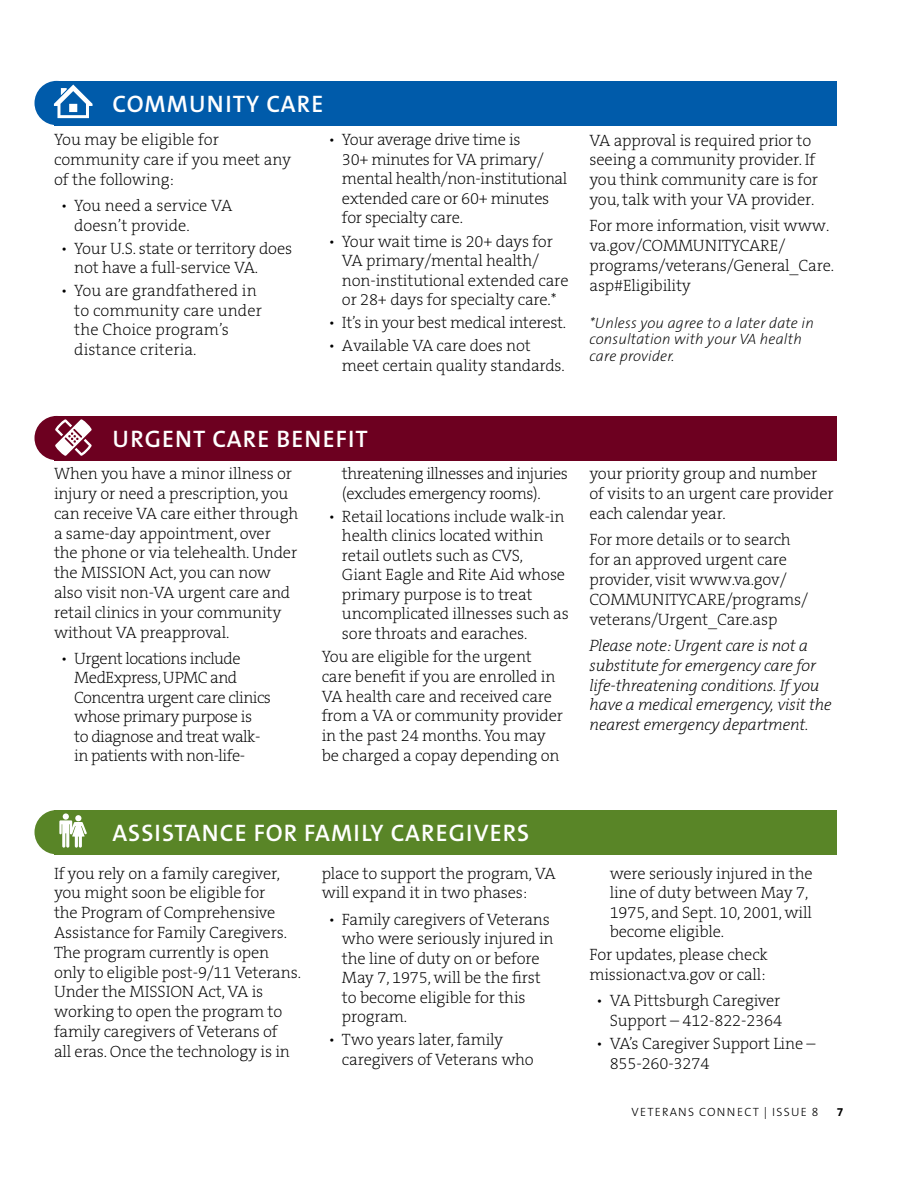
<style>
.page{position:relative;width:918px;height:1188px;background:#fff}
.page>*{position:absolute;margin:0;border:0;box-sizing:border-box;transform-origin:0 0}
.t1{font:600 24px "The Sans B W6";letter-spacing:.045em;color:#fff}
.t2{font:200 16.5px/19.8px "The Serif B W2";letter-spacing:-.01em;color:#000}
.t3{font:200 16.5px/19.5px "The Serif B W2";letter-spacing:-.03em;color:#000}
.t4{font:italic 200 16.5px/19.8px "The Serif B W2";letter-spacing:-.01em;color:#000}
.t5{font:italic 200 15px/16.5px "The Sans B W2";letter-spacing:.01em;color:#000}
.t6{font:300 12px "The Sans B W3";letter-spacing:.105em;color:#000}
.t7{font:700 12px "The Sans B W7";color:#000}
</style>
<div class="page">
<div style="left:54px;top:81px;width:783px;height:44px;background:#005baa"></div>
<div style="left:34px;top:81px;width:45px;height:44px;background:#005baa;border-radius:50%"></div>
<svg style="left:54px;top:85px;width:39px;height:33px"></svg>
<div style="left:54px;top:416px;width:783px;height:44px;background:#6d0020"></div>
<div style="left:34px;top:416px;width:45px;height:44px;background:#6d0020;border-radius:50%"></div>
<svg style="left:55px;top:419px;width:37px;height:37px"></svg>
<div style="left:54px;top:810px;width:783px;height:44px;background:#598527"></div>
<div style="left:34px;top:810px;width:45px;height:44px;background:#598527;border-radius:50%"></div>
<svg style="left:59px;top:813px;width:28px;height:35px"></svg>
<p class="t1" style="left:112px;top:88px;width:213px">COMMUNITY CARE</p>
<p class="t2" style="left:54px;top:130px;width:239px">You may be eligible for community care if you meet any of the following:</p>
<p class="t2" style="left:74px;top:196px;width:160px;text-indent:-13px">• You need a service VA doesn’t provide.</p>
<p class="t2" style="left:74px;top:239px;width:220px;text-indent:-13px">• Your U.S. state or territory does not have a full-service VA.</p>
<p class="t2" style="left:74px;top:281px;width:189px;text-indent:-13px">• You are grandfathered in to community care under the Choice program’s distance criteria.</p>
<p class="t2" style="left:342px;top:130px;width:227px;text-indent:-13px">• Your average drive time is<br>30+ minutes for VA primary/ mental health/non-institutional extended care or 60+ minutes for specialty care.</p>
<p class="t2" style="left:342px;top:231px;width:228px;text-indent:-13px">• Your wait time is 20+ days for<br>VA primary/mental health/ non-institutional extended care or 28+ days for specialty care.*</p>
<p class="t2" style="left:328px;top:313px;width:239px">• It’s in your best medical interest.</p>
<p class="t2" style="left:342px;top:336px;width:224px;text-indent:-13px">• Available VA care does not meet certain quality standards.</p>
<p class="t2" style="left:589px;top:130px;width:230px">VA approval is required prior to seeing a community provider. If you think community care is for you, talk with your VA provider.</p>
<p class="t2" style="left:589px;top:216px;width:246px">For more information, visit www. va.gov/COMMUNITYCARE/ programs/veterans/General_Care. asp#Eligibility</p>
<p class="t5" style="left:590px;top:315px;width:226px">*Unless you agree to a later date in consultation with your VA health care provider.</p>
<p class="t1" style="left:112px;top:423px;width:257px">URGENT CARE BENEFIT</p>
<p class="t2" style="left:54px;top:464px;width:246px">When you have a minor illness or injury or need a prescription, you can receive VA care either through a same-day appointment, over the phone or via telehealth. Under the MISSION Act, you can now also visit non-VA urgent care and retail clinics in your community without VA preapproval.</p>
<p class="t3" style="left:74px;top:649px;width:198px;text-indent:-13px">• Urgent locations include<br>MedExpress, UPMC and<br>Concentra urgent care clinics whose primary purpose is<br>to diagnose and treat walk&shy;in patients with non-life-</p>
<p class="t3" style="left:342px;top:464px;width:228px">threatening illnesses and injuries (excludes emergency rooms).</p>
<p class="t2" style="left:342px;top:506px;width:228px;text-indent:-13px">• Retail locations include walk-in health clinics located within retail outlets such as CVS,<br>Giant Eagle and Rite Aid whose primary purpose is to treat uncomplicated illnesses such as sore throats and earaches.</p>
<p class="t2" style="left:322px;top:647px;width:243px">You are eligible for the urgent care beneft if you are enrolled in<br>VA health care and received care from a VA or community provider in the past 24 months. You may be charged a copay depending on</p>
<p class="t2" style="left:589px;top:464px;width:246px">your priority group and number of visits to an urgent care provider each calendar year.</p>
<p class="t2" style="left:589px;top:530px;width:220px">For more details or to search for an approved urgent care provider, visit www.va.gov/<br>COMMUNITYCARE/programs/ veterans/Urgent_Care.asp</p>
<p class="t4" style="left:589px;top:636px;width:244px">Please note: Urgent care is not a substitute for emergency care for life-threatening conditions. If you have a medical emergency, visit the nearest emergency department.</p>
<p class="t1" style="left:112px;top:818px;width:418px">ASSISTANCE FOR FAMILY CAREGIVERS</p>
<p class="t2" style="left:54px;top:863px;width:248px">If you rely on a family caregiver, you might soon be eligible for<br>the Program of Comprehensive<br>Assistance for Family Caregivers.<br>The program currently is open only to eligible post-9/11 Veterans.<br>Under the MISSION Act, VA is working to open the program to family caregivers of Veterans of<br>all eras. Once the technology is in</p>
<p class="t2" style="left:322px;top:863px;width:235px">place to support the program, VA will expand it in two phases:</p>
<p class="t2" style="left:342px;top:909px;width:213px;text-indent:-13px">• Family caregivers of Veterans who were seriously injured in the line of duty on or before<br>May 7, 1975, will be the frst to become eligible for this program.</p>
<p class="t2" style="left:342px;top:1030px;width:193px;text-indent:-13px">• Two years later, family caregivers of Veterans who</p>
<p class="t2" style="left:610px;top:863px;width:205px">were seriously injured in the line of duty between May 7,<br>1975, and Sept. 10, 2001, will become eligible.</p>
<p class="t2" style="left:589px;top:945px;width:180px">For updates, please check</p>
<p class="t2" style="left:589px;top:965px;width:178px">missionact.va.gov or call:</p>
<p class="t2" style="left:596px;top:991px;width:187px;text-align:right">• VA Pittsburgh Caregiver<br>Support – 412-822-2364</p>
<p class="t2" style="left:610px;top:1034px;width:207px;text-indent:-13px">• VA’s Caregiver Support Line –<br>855-260-3274</p>
<p class="t6" style="left:631px;top:1104px;width:188px">VETERANS CONNECT | ISSUE 8</p>
<p class="t7" style="left:837px;top:1104px;width:8px">7</p>
</div>
